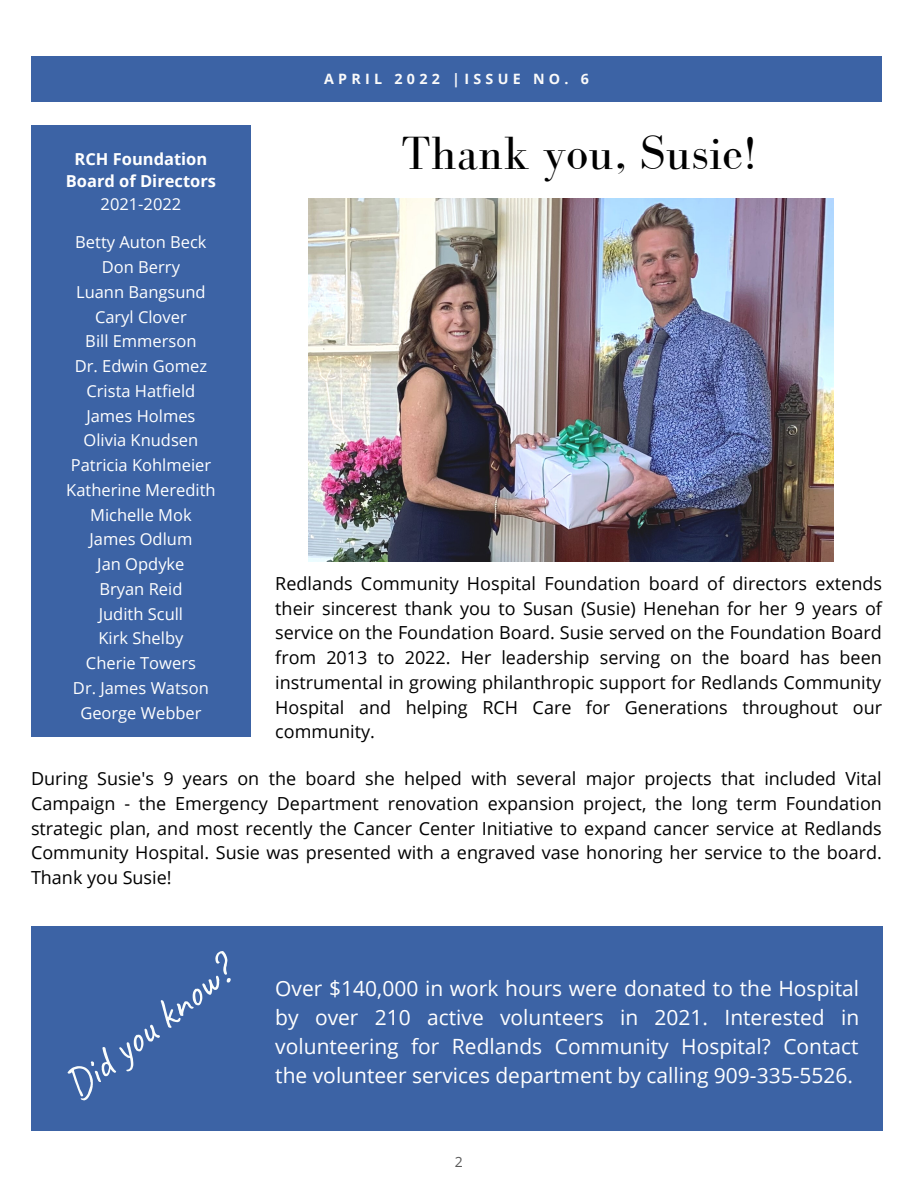
<style>
.page{position:relative;width:918px;height:1188px;background:#fff}
.page>*{position:absolute;margin:0;border:0;box-sizing:border-box;transform-origin:0 0}
.t1{font:48px "Bodoni FLF";color:#000}
.t2{font:42px "Caveat";color:#fafdfc}
.t3{font:21px/29.2px "Open Sans";color:#fff;text-align:justify}
.t4{font:18px/24.8px "Open Sans";color:#000;text-align:justify}
.t5{font:16.5px/24.8px "Open Sans";color:#fff;text-align:center}
.t6{font:700 16.5px/22.5px "Open Sans";color:#fff;text-align:center}
.t7{font:700 14.25px "Open Sans";color:#fafafa}
.t8{font:14.1px "Open Sans";color:#595959}
</style>
<div class="page">
<div style="left:31px;top:125px;width:219px;height:612px;background:#3c63a5"></div>
<div style="left:31px;top:56px;width:851px;height:46px;background:#3c63a5"></div>
<img style="left:309px;top:199px;width:524px;height:362px">
<div style="left:31px;top:926px;width:852px;height:205px;background:#3c63a5"></div>
<p class="t6" style="left:66px;top:147px;width:152px">RCH Foundation<br>Board of Directors</p>
<p class="t5" style="left:101px;top:191px;width:82px">2021-2022</p>
<p class="t5" style="left:66px;top:230px;width:151px">Betty Auton Beck<br>Don Berry<br>Luann Bangsund<br>Caryl Clover<br>Bill Emmerson<br>Dr. Edwin Gomez<br>Crista Hatfield<br>James Holmes<br>Olivia Knudsen<br>Patricia Kohlmeier<br>Katherine Meredith<br>Michelle Mok<br>James Odlum<br>Jan Opdyke<br>Bryan Reid<br>Judith Scull<br>Kirk Shelby<br>Cherie Towers<br>Dr. James Watson<br>George Webber</p>
<p class="t7" style="left:324px;top:69px;width:267px">A P <sup>M</sup>R <sup>A</sup>I L<sup>R</sup> <sup>C</sup>2<sup>H</sup>0<sup>2</sup>2<sup>0</sup>2<sup>2</sup> <sup>1</sup>|<sup>|</sup>I<sup>I</sup>S<sup>S</sup>S<sup>S</sup> <sup>U</sup>U<sup>E</sup>E <sup>N</sup>N<sup>O</sup> O<sup>.</sup> <sup>3</sup>. 6</p>
<h1 class="t1" style="left:401px;top:127px;width:357px">Thank you, Susie!</h1>
<p class="t4" style="left:275px;top:570px;width:608px">Redlands Community Hospital Foundation board of directors extends their sincerest thank you to Susan (Susie) Henehan for her 9 years of service on the Foundation Board. Susie served on the Foundation Board from 2013 to 2022. Her leadership serving on the board has been instrumental in growing philanthropic support for Redlands Community Hospital and helping RCH Care for Generations throughout our community.</p>
<p class="t4" style="left:31px;top:766px;width:852px">During Susie's 9 years on the board she helped with several major projects that included Vital Campaign - the Emergency Department renovation expansion project, the long term Foundation strategic plan, and most recently the Cancer Center Initiative to expand cancer service at Redlands Community Hospital. Susie was presented with a engraved vase honoring her service to the board.<br>Thank you Susie!</p>
<h2 class="t2" style="left:53px;top:1069px;width:202px;rotate:-38deg">Did you know?</h2>
<p class="t3" style="left:275px;top:973px;width:585px">Over $140,000 in work hours were donated to the Hospital by over 210 active volunteers in 2021. Interested in volunteering for Redlands Community Hospital? Contact the volunteer services department by calling 909-335-5526.</p>
<p class="t8" style="left:455px;top:1152px;width:10px">2</p>
</div>
